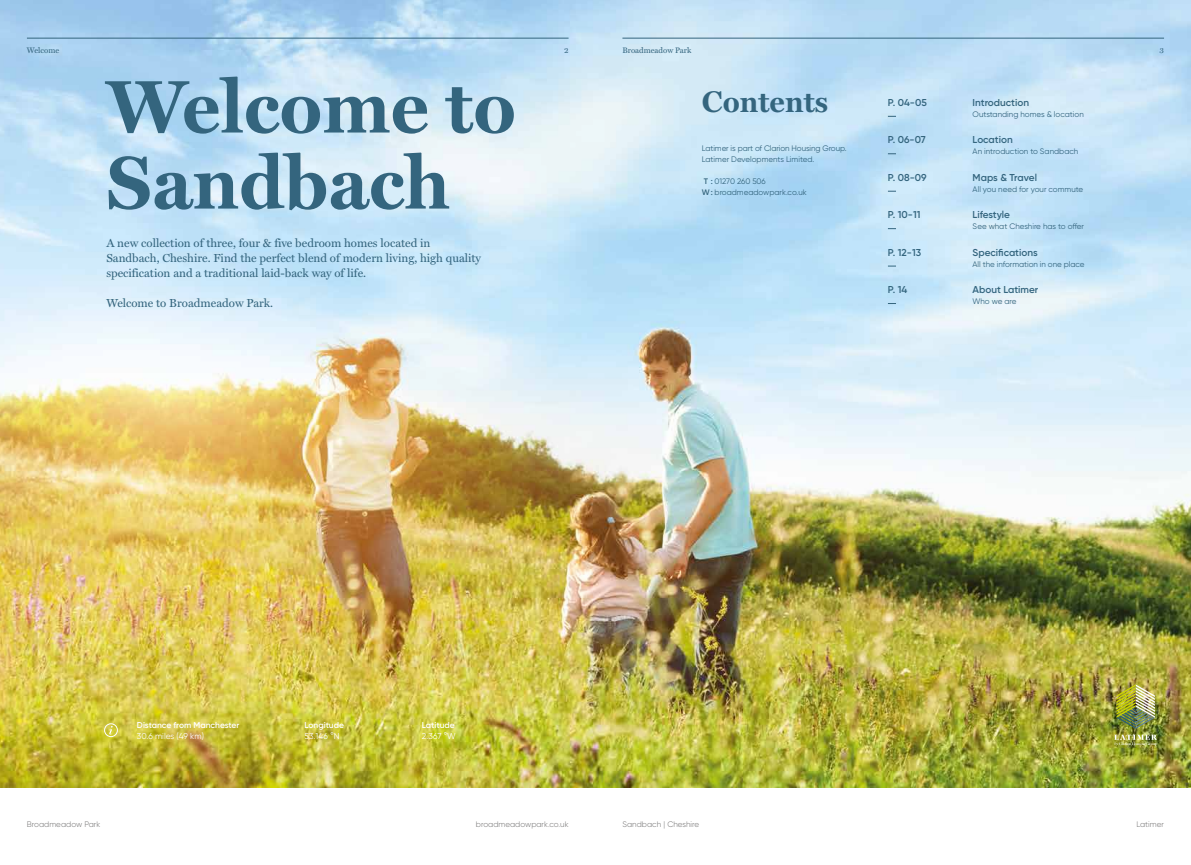
<style>
.page{position:relative;width:1191px;height:865px;background:#fff}
.page>*{position:absolute;margin:0;border:0;box-sizing:border-box;transform-origin:0 0}
.t1{font:700 75px/76px "Miller Text";color:#34657e}
.t2{font:700 30px "Miller Text";color:#34657e}
.t3{font:11.7px/15px "Miller Text";color:#34657e}
.t4{font:600 10px "Gilroy";color:#34657e}
.t5{font:600 8.5px "Gilroy";color:#fff}
.t6{font:8.5px "Gilroy";color:#fff}
.t7{font:8px/11px "Gilroy";color:#34657e}
.t8{font:300 8px "Gilroy";color:#706f6f}
.t9{font:8px "Miller Text Roman";color:#34657e}
.t10{font:8px "Miller Text";color:#34657e}
.s1{font-weight:600}
</style>
<div class="page">
<img style="left:0;top:0;width:1191px;height:787px">
<hr style="left:27px;top:38px;width:541px;height:1px;background:#34657e">
<svg style="left:109px;top:725px;width:4px;height:9px"></svg>
<div style="left:104px;top:723px;width:14px;height:14px;border:1px solid #fff;border-radius:50%"></div>
<hr style="left:622px;top:38px;width:542px;height:1px;background:#34657e">
<img style="left:1116px;top:684px;width:38px;height:44px">
<svg style="left:1114px;top:734px;width:43px;height:11px"></svg>
<p class="t9" style="left:27px;top:46px;width:34px">Welcome</p>
<p class="t10" style="left:564px;top:46px;width:6px">2</p>
<h1 class="t1" style="left:106px;top:68px;width:411px">Welcome to<br>Sandbach</h1>
<h3 class="t3" style="left:106px;top:235px;width:376px">A new collection of three, four &amp; five bedroom homes located in<br>Sandbach, Cheshire. Find the perfect blend of modern living, high quality specification and a traditional laid-back way of life.</h3>
<h3 class="t3" style="left:106px;top:295px;width:168px">Welcome to Broadmeadow Park.</h3>
<p class="t9" style="left:622px;top:46px;width:70px">Broadmeadow Park</p>
<p class="t10" style="left:1159px;top:46px;width:6px">3</p>
<h2 class="t2" style="left:702px;top:84px;width:128px">Contents</h2>
<p class="t4" style="left:888px;top:133px;width:39px">P. 06-07</p>
<p class="t4" style="left:888px;top:171px;width:40px">P. 08-09</p>
<p class="t4" style="left:888px;top:208px;width:34px">P. 10-11</p>
<p class="t4" style="left:888px;top:246px;width:35px">P. 12-13</p>
<p class="t4" style="left:888px;top:283px;width:21px">P. 14</p>
<p class="t4" style="left:888px;top:96px;width:40px">P. 04-05</p>
<p class="t4" style="left:972px;top:96px;width:58px">Introduction</p>
<p class="t7" style="left:972px;top:108px;width:113px">Outstanding homes &amp; location</p>
<p class="t4" style="left:972px;top:133px;width:42px">Location</p>
<p class="t7" style="left:972px;top:146px;width:107px">An introduction to Sandbach</p>
<p class="t4" style="left:972px;top:171px;width:66px">Maps &amp; Travel</p>
<p class="t7" style="left:972px;top:183px;width:112px">All you need for your commute</p>
<p class="t4" style="left:972px;top:208px;width:39px">Lifestyle</p>
<p class="t7" style="left:972px;top:221px;width:113px">See what Cheshire has to offer</p>
<p class="t4" style="left:972px;top:246px;width:67px">Specifications</p>
<p class="t7" style="left:972px;top:258px;width:113px">All the information in one place</p>
<p class="t4" style="left:972px;top:283px;width:67px">About Latimer</p>
<p class="t7" style="left:972px;top:295px;width:45px">Who we are</p>
<p class="t7" style="left:702px;top:143px;width:146px">Latimer is part of Clarion Housing Group.<br>Latimer Developments Limited.</p>
<p class="t7" style="left:702px;top:176px;width:106px"><span class="s1">T :</span> 01270 260 506<br><span class="s1">W:</span> broadmeadowpark.co.uk</p>
<p class="t5" style="left:137px;top:719px;width:104px">Distance from Manchester</p>
<p class="t6" style="left:137px;top:731px;width:68px">30.6 miles (49 km)</p>
<p class="t5" style="left:304px;top:719px;width:41px">Longitude</p>
<p class="t6" style="left:304px;top:731px;width:37px">53.146 °N</p>
<p class="t5" style="left:422px;top:719px;width:34px">Latitude</p>
<p class="t6" style="left:422px;top:731px;width:35px">2.367 °W</p>
<p class="t8" style="left:27px;top:819px;width:75px">Broadmeadow Park</p>
<p class="t8" style="left:476px;top:819px;width:94px">broadmeadowpark.co.uk</p>
<p class="t8" style="left:622px;top:819px;width:78px">Sandbach | Cheshire</p>
<p class="t8" style="left:1136px;top:819px;width:29px">Latimer</p>
</div>
